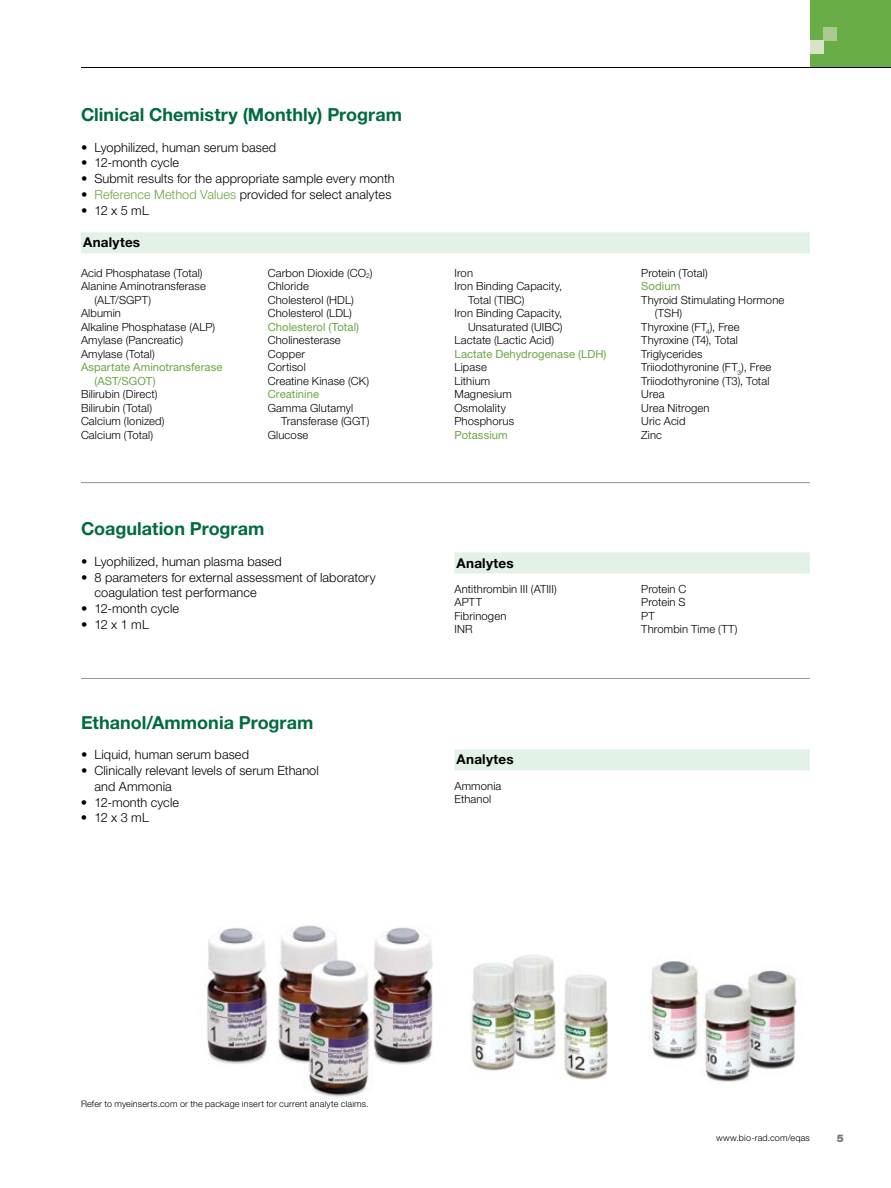
<style>
.page{position:relative;width:891px;height:1188px;background:#fff}
.page>*{position:absolute;margin:0;border:0;box-sizing:border-box;transform-origin:0 0}
.t1{font:700 18px "Helvetica Neue LT Pro";color:#006b3d}
.t2{font:700 13.5px "Helvetica Neue LT Pro";letter-spacing:.015em;color:#000}
.t3{font:300 12.75px/15.8px "Helvetica Neue LT Pro";letter-spacing:.005em;color:#000}
.t4{font:300 11.25px/13.5px "Helvetica Neue LT Pro";letter-spacing:.01em;color:#000}
.t5{font:11.25px/13.5px "Helvetica Neue LT Pro";letter-spacing:.005em;color:#6aa744}
.t6{font:900 10.5px "Helvetica Neue LT Pro";color:#77787b}
.t7{font:300 9px "Helvetica Neue LT Pro";letter-spacing:.02em;color:#000}
.s1{color:#6aa744}
</style>
<div class="page">
<div style="left:810px;top:0;width:81px;height:68px;background:#68ad45"></div>
<hr style="left:81px;top:67px;width:810px;height:1px;background:#000">
<div style="left:824px;top:27px;width:13px;height:13px;background:#aaca8f"></div>
<div style="left:810px;top:40px;width:14px;height:14px;background:#d6e3c7"></div>
<hr style="left:81px;top:482px;width:729px;height:1px;background:#939598">
<hr style="left:81px;top:678px;width:729px;height:1px;background:#939598">
<img style="left:206px;top:925px;width:227px;height:172px">
<div style="left:81px;top:232px;width:729px;height:21px;background:#e3f2e7"></div>
<img style="left:469px;top:955px;width:139px;height:125px">
<img style="left:650px;top:961px;width:147px;height:123px">
<div style="left:454px;top:553px;width:356px;height:21px;background:#e3f2e7"></div>
<div style="left:454px;top:749px;width:356px;height:21px;background:#e3f2e7"></div>
<h1 class="t1" style="left:81px;top:103px;width:323px">Clinical Chemistry (Monthly) Program</h1>
<p class="t3" style="left:81px;top:139px;width:197px">• Lyophilized, human serum based</p>
<p class="t3" style="left:81px;top:155px;width:100px">• 12-month cycle</p>
<p class="t3" style="left:81px;top:170px;width:315px">• Submit results for the appropriate sample every month</p>
<p class="t3" style="left:81px;top:186px;width:312px">• <span class="s1">Reference Method Values</span> provided for select analytes</p>
<p class="t3" style="left:81px;top:202px;width:69px">• 12 x 5 mL</p>
<p class="t2" style="left:83px;top:234px;width:58px">Analytes</p>
<p class="t4" style="left:81px;top:266px;width:123px">Acid Phosphatase (Total)</p>
<p class="t4" style="left:81px;top:279px;width:126px">Alanine Aminotransferase</p>
<p class="t4" style="left:94px;top:293px;width:58px">(ALT/SGPT)</p>
<p class="t4" style="left:81px;top:306px;width:42px">Albumin</p>
<p class="t4" style="left:81px;top:320px;width:136px">Alkaline Phosphatase (ALP)</p>
<p class="t4" style="left:81px;top:333px;width:104px">Amylase (Pancreatic)</p>
<p class="t4" style="left:81px;top:347px;width:75px">Amylase (Total)</p>
<p class="t5" style="left:94px;top:360px;width:129px;text-indent:-14px">Aspartate Aminotransferase (AST/SGOT)</p>
<p class="t4" style="left:81px;top:387px;width:85px">Bilirubin (Direct)<br>Bilirubin (Total)<br>Calcium (Ionized)<br>Calcium (Total)</p>
<p class="t4" style="left:268px;top:266px;width:106px">Carbon Dioxide (CO<sub>2</sub>)<br>Chloride<br>Cholesterol (HDL)<br>Cholesterol (LDL)</p>
<p class="t5" style="left:268px;top:320px;width:93px">Cholesterol (Total)</p>
<p class="t4" style="left:268px;top:333px;width:103px">Cholinesterase<br>Copper<br>Cortisol<br>Creatine Kinase (CK)</p>
<p class="t5" style="left:268px;top:387px;width:53px">Creatinine</p>
<p class="t4" style="left:268px;top:401px;width:87px">Gamma Glutamyl</p>
<p class="t4" style="left:281px;top:414px;width:90px">Transferase (GGT)</p>
<p class="t4" style="left:268px;top:428px;width:42px">Glucose</p>
<h1 class="t1" style="left:81px;top:517px;width:185px">Coagulation Program</h1>
<p class="t3" style="left:81px;top:553px;width:202px">• Lyophilized, human plasma based</p>
<p class="t3" style="left:95px;top:569px;width:283px;text-indent:-14px">• 8 parameters for external assessment of laboratory coagulation test performance</p>
<p class="t3" style="left:81px;top:601px;width:100px">• 12-month cycle</p>
<p class="t3" style="left:81px;top:616px;width:69px">• 12 x 1 mL</p>
<h1 class="t1" style="left:81px;top:711px;width:234px">Ethanol/Ammonia Program</h1>
<p class="t3" style="left:81px;top:747px;width:170px">• Liquid, human serum based</p>
<p class="t3" style="left:95px;top:763px;width:226px;text-indent:-14px">• Clinically relevant levels of serum Ethanol and Ammonia</p>
<p class="t3" style="left:81px;top:794px;width:100px">• 12-month cycle</p>
<p class="t3" style="left:81px;top:810px;width:69px">• 12 x 3 mL</p>
<p class="t4" style="left:455px;top:266px;width:20px">Iron</p>
<p class="t4" style="left:455px;top:279px;width:109px">Iron Binding Capacity,</p>
<p class="t4" style="left:468px;top:293px;width:58px">Total (TIBC)</p>
<p class="t4" style="left:455px;top:306px;width:109px">Iron Binding Capacity,</p>
<p class="t4" style="left:468px;top:320px;width:96px">Unsaturated (UIBC)</p>
<p class="t4" style="left:455px;top:333px;width:101px">Lactate (Lactic Acid)</p>
<p class="t5" style="left:455px;top:347px;width:153px">Lactate Dehydrogenase (LDH)</p>
<p class="t4" style="left:455px;top:360px;width:61px">Lipase<br>Lithium<br>Magnesium<br>Osmolality<br>Phosphorus</p>
<p class="t5" style="left:455px;top:428px;width:55px">Potassium</p>
<p class="t4" style="left:641px;top:266px;width:68px">Protein (Total)</p>
<p class="t5" style="left:641px;top:279px;width:41px">Sodium</p>
<p class="t4" style="left:641px;top:293px;width:145px">Thyroid Stimulating Hormone</p>
<p class="t4" style="left:655px;top:306px;width:29px">(TSH)</p>
<p class="t4" style="left:641px;top:320px;width:100px">Thyroxine (FT<sub>4</sub>), Free</p>
<p class="t4" style="left:641px;top:333px;width:98px">Thyroxine (T4), Total</p>
<p class="t4" style="left:641px;top:347px;width:63px">Triglycerides</p>
<p class="t4" style="left:641px;top:360px;width:131px">Triiodothyronine (FT<sub>3</sub>), Free</p>
<p class="t4" style="left:641px;top:374px;width:130px">Triiodothyronine (T3), Total</p>
<p class="t4" style="left:641px;top:387px;width:25px">Urea</p>
<p class="t4" style="left:641px;top:401px;width:70px">Urea Nitrogen</p>
<p class="t4" style="left:641px;top:414px;width:46px">Uric Acid</p>
<p class="t4" style="left:641px;top:428px;width:22px">Zinc</p>
<p class="t2" style="left:457px;top:554px;width:58px">Analytes</p>
<p class="t4" style="left:454px;top:582px;width:104px">Antithrombin III (ATIII)<br>APTT<br>Fibrinogen<br>INR</p>
<p class="t4" style="left:641px;top:582px;width:98px">Protein C<br>Protein S<br>PT<br>Thrombin Time (TT)</p>
<p class="t2" style="left:457px;top:751px;width:58px">Analytes</p>
<p class="t4" style="left:454px;top:779px;width:48px">Ammonia<br>Ethanol</p>
<p class="t7" style="left:81px;top:1098px;width:287px">Refer to myeinserts.com or the package insert for current analyte claims.</p>
<p class="t7" style="left:716px;top:1133px;width:95px">www.bio-rad.com/eqas</p>
<p class="t6" style="left:837px;top:1132px;width:9px">5</p>
</div>
